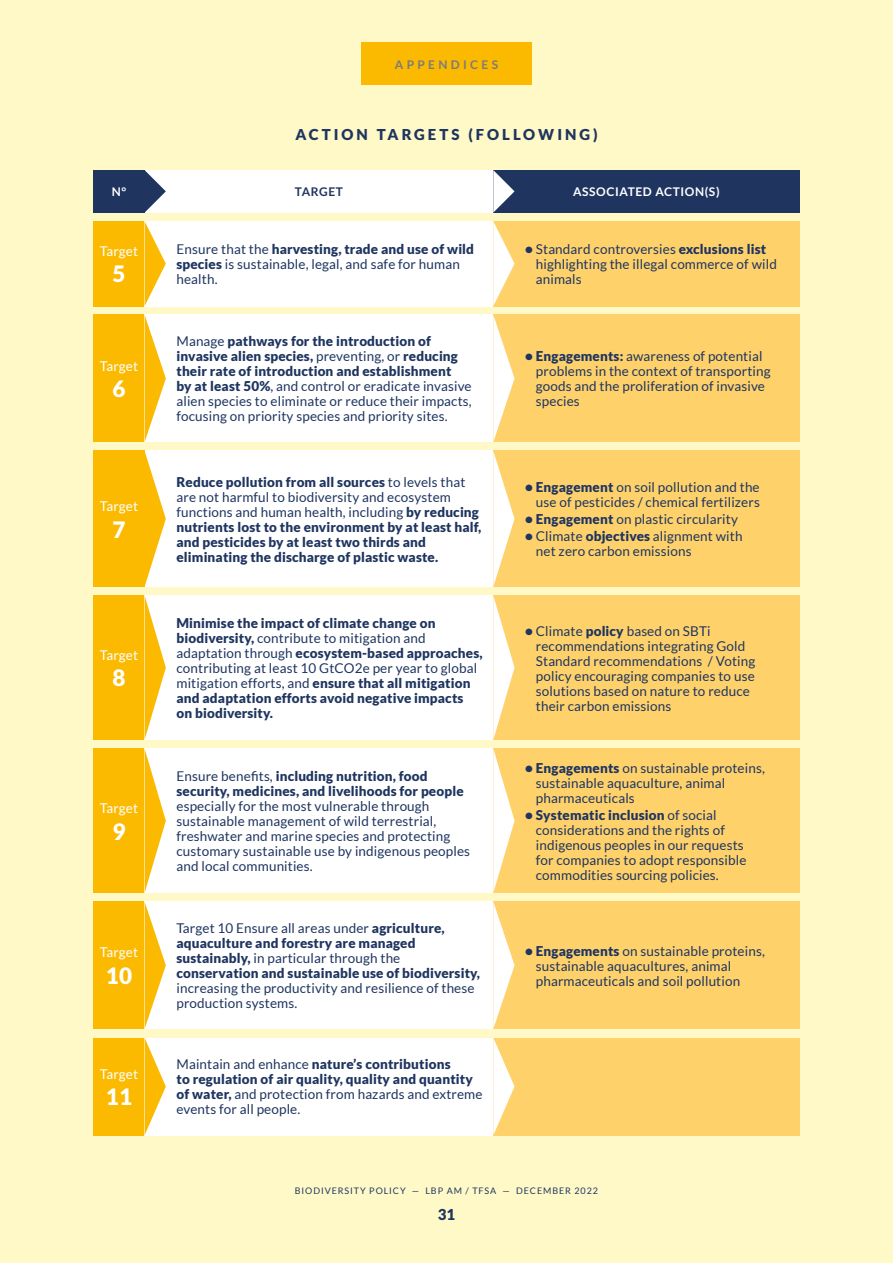
<style>
.page{position:relative;width:893px;height:1263px;background:#fff9c7}
.page>*{position:absolute;margin:0;border:0;box-sizing:border-box;transform-origin:0 0}
.t1{font:900 22.5px "Lato";color:#fff}
.t2{font:900 15px "Lato";letter-spacing:.2em;color:#1f3560}
.t3{font:13.5px/15px "Lato";letter-spacing:.01em;color:#1f3560}
.t4{font:900 13.5px/15px "Lato";letter-spacing:.01em;color:#1f3560}
.t5{font:13.5px "Lato";letter-spacing:.01em;color:#fff}
.t6{font:700 12px "Lato";letter-spacing:.05em;color:#fff}
.t7{font:700 12px "Lato";letter-spacing:.275em;color:#7c7b7b}
.t8{font:700 12px "Lato";letter-spacing:.05em;color:#1f3560}
.t9{font:9px "Lato";letter-spacing:.1em;color:#1f3560}
.s1{font-weight:900}
.s2{font-weight:400}
</style>
<div class="page">
<div style="left:361px;top:43px;width:170px;height:42px;background:#fbba00"></div>
<div style="left:145px;top:170px;width:348px;height:43px;background:#fff"></div>
<div style="left:94px;top:170px;width:51px;height:43px;background:#1f3560"></div>
<div style="left:493px;top:170px;width:306px;height:43px;background:#1f3560"></div>
<svg style="left:145px;top:170px;width:21px;height:42px"></svg>
<svg style="left:493px;top:170px;width:21px;height:43px"></svg>
<div style="left:94px;top:315px;width:51px;height:127px;background:#fbba00"></div>
<div style="left:145px;top:315px;width:348px;height:127px;background:#fff"></div>
<div style="left:493px;top:315px;width:306px;height:127px;background:#fed16b"></div>
<svg style="left:493px;top:315px;width:21px;height:127px"></svg>
<svg style="left:145px;top:316px;width:21px;height:125px"></svg>
<div style="left:145px;top:451px;width:348px;height:136px;background:#fff"></div>
<div style="left:94px;top:451px;width:51px;height:136px;background:#fbba00"></div>
<div style="left:493px;top:451px;width:306px;height:136px;background:#fed16b"></div>
<svg style="left:493px;top:451px;width:21px;height:136px"></svg>
<svg style="left:145px;top:452px;width:21px;height:133px"></svg>
<div style="left:94px;top:748px;width:51px;height:145px;background:#fbba00"></div>
<div style="left:94px;top:901px;width:51px;height:128px;background:#fbba00"></div>
<div style="left:145px;top:901px;width:348px;height:128px;background:#fff"></div>
<div style="left:493px;top:901px;width:306px;height:128px;background:#fed16b"></div>
<div style="left:145px;top:748px;width:348px;height:145px;background:#fff"></div>
<div style="left:493px;top:748px;width:306px;height:145px;background:#fed16b"></div>
<svg style="left:493px;top:749px;width:21px;height:144px"></svg>
<svg style="left:493px;top:902px;width:21px;height:127px"></svg>
<svg style="left:145px;top:750px;width:21px;height:142px"></svg>
<svg style="left:145px;top:903px;width:21px;height:125px"></svg>
<div style="left:94px;top:595px;width:51px;height:145px;background:#fbba00"></div>
<div style="left:145px;top:595px;width:348px;height:145px;background:#fff"></div>
<div style="left:493px;top:595px;width:306px;height:145px;background:#fed16b"></div>
<svg style="left:493px;top:596px;width:21px;height:144px"></svg>
<svg style="left:145px;top:597px;width:21px;height:141px"></svg>
<div style="left:94px;top:221px;width:51px;height:85px;background:#fbba00"></div>
<div style="left:145px;top:221px;width:348px;height:85px;background:#fff"></div>
<div style="left:493px;top:221px;width:306px;height:85px;background:#fed16b"></div>
<svg style="left:493px;top:221px;width:21px;height:85px"></svg>
<svg style="left:145px;top:222px;width:21px;height:83px"></svg>
<div style="left:94px;top:1037px;width:51px;height:98px;background:#fbba00"></div>
<div style="left:145px;top:1037px;width:348px;height:98px;background:#fff"></div>
<div style="left:493px;top:1037px;width:306px;height:98px;background:#fed16b"></div>
<svg style="left:493px;top:1037px;width:21px;height:98px"></svg>
<svg style="left:145px;top:1037px;width:21px;height:98px"></svg>
<p class="t7" style="left:395px;top:57px;width:105px">APPENDICES</p>
<p class="t2" style="left:295px;top:125px;width:304px">ACTION TARGETS (FOLLOWING)</p>
<p class="t6" style="left:112px;top:185px;width:16px">N°</p>
<p class="t8" style="left:295px;top:185px;width:50px">TARGET</p>
<p class="t6" style="left:573px;top:185px;width:148px">ASSOCIATED ACTION(S)</p>
<p class="t5" style="left:100px;top:243px;width:40px">Target</p>
<h1 class="t1" style="left:113px;top:261px;width:15px">5</h1>
<p class="t5" style="left:100px;top:358px;width:40px">Target</p>
<h1 class="t1" style="left:113px;top:376px;width:15px">6</h1>
<p class="t5" style="left:100px;top:498px;width:40px">Target</p>
<h1 class="t1" style="left:113px;top:516px;width:15px">7</h1>
<p class="t5" style="left:100px;top:647px;width:40px">Target</p>
<h1 class="t1" style="left:113px;top:665px;width:15px">8</h1>
<p class="t5" style="left:100px;top:800px;width:40px">Target</p>
<h1 class="t1" style="left:113px;top:818px;width:15px">9</h1>
<p class="t5" style="left:100px;top:945px;width:40px">Target</p>
<h1 class="t1" style="left:106px;top:963px;width:28px">10</h1>
<p class="t5" style="left:100px;top:1066px;width:40px">Target</p>
<h1 class="t1" style="left:106px;top:1084px;width:28px">11</h1>
<p class="t3" style="left:176px;top:242px;width:299px">Ensure that the <span class="s1">harvesting, trade and use of wild species</span> is sustainable, legal, and safe for human health.</p>
<p class="t3" style="left:536px;top:242px;width:242px;text-indent:-11px"><span class="s1">•</span> Standard controversies <span class="s1">exclusions list </span>highlighting the illegal commerce of wild animals</p>
<p class="t3" style="left:176px;top:334px;width:297px">Manage <span class="s1">pathways for the introduction of invasive alien species,</span> preventing, or <span class="s1">reducing their rate of introduction and establishment<br>by at least 50%</span>, and control or eradicate invasive alien species to eliminate or reduce their impacts, focusing on priority species and priority sites.</p>
<p class="t4" style="left:176px;top:474px;width:306px">Reduce pollution from all sources <span class="s2">to levels that are not harmful to biodiversity and ecosystem functions and human health, including</span> by reducing nutrients lost to the environment by at least half, and pesticides by at least two thirds and eliminating the discharge of plastic waste.</p>
<p class="t3" style="left:536px;top:349px;width:236px;text-indent:-11px"><span class="s1">• Engagements:</span> awareness of potential problems in the context of transporting goods and the proliferation of invasive species</p>
<p class="t3" style="left:525px;top:480px;width:236px;text-align:right"><span class="s1">• Engagement</span> on soil pollution and the use of pesticides / chemical fertilizers</p>
<p class="t3" style="left:525px;top:512px;width:214px"><span class="s1">• Engagement</span> on plastic circularity</p>
<p class="t3" style="left:536px;top:529px;width:208px;text-indent:-11px"><span class="s1">•</span> Climate <span class="s1">objectives</span> alignment with net zero carbon emissions</p>
<p class="t4" style="left:176px;top:615px;width:308px">Minimise the impact of climate change on biodiversity, <span class="s2">contribute to mitigation and adaptation through</span> ecosystem-based approaches, <span class="s2">contributing at least 10 GtCO2e per year to global mitigation efforts, and</span> ensure that all mitigation and adaptation efforts avoid negative impacts on biodiversity.</p>
<p class="t3" style="left:536px;top:623px;width:221px;text-indent:-11px"><span class="s1">•</span> Climate <span class="s1">policy</span> based on SBTi recommendations integrating Gold<br>Standard recommendations / Voting policy encouraging companies to use solutions based on nature to reduce their carbon emissions</p>
<p class="t4" style="left:176px;top:768px;width:289px"><span class="s2">Ensure benefits,</span> including nutrition, food security, medicines, and livelihoods for people</p>
<p class="t3" style="left:176px;top:799px;width:295px">especially for the most vulnerable through sustainable management of wild terrestrial, freshwater and marine species and protecting customary sustainable use by indigenous peoples and local communities.</p>
<p class="t4" style="left:176px;top:920px;width:305px"><span class="s2">Target 10 Ensure all areas under</span> agriculture, aquaculture and forestry are managed sustainably, <span class="s2">in particular through the </span>conservation and sustainable use of biodiversity,</p>
<p class="t3" style="left:176px;top:981px;width:300px">increasing the productivity and resilience of these production systems.</p>
<p class="t4" style="left:176px;top:1057px;width:308px"><span class="s2">Maintain and enhance</span> nature’s contributions<br>to regulation of air quality, quality and quantity of water, <span class="s2">and protection from hazards and extreme events for all people.</span></p>
<p class="t3" style="left:536px;top:760px;width:231px;text-indent:-11px"><span class="s1">• Engagements</span> on sustainable proteins, sustainable aquaculture, animal pharmaceuticals</p>
<p class="t3" style="left:536px;top:807px;width:212px;text-indent:-11px"><span class="s1">• Systematic inclusion</span> of social considerations and the rights of indigenous peoples in our requests for companies to adopt responsible commodities sourcing policies.</p>
<p class="t3" style="left:536px;top:943px;width:231px;text-indent:-11px"><span class="s1">• Engagements</span> on sustainable proteins, sustainable aquacultures, animal pharmaceuticals and soil pollution</p>
<p class="t9" style="left:295px;top:1185px;width:305px">BIODIVERSITY POLICY — LBP AM / TFSA — DECEMBER 2022</p>
<p class="t2" style="left:438px;top:1205px;width:19px">31</p>
</div>
